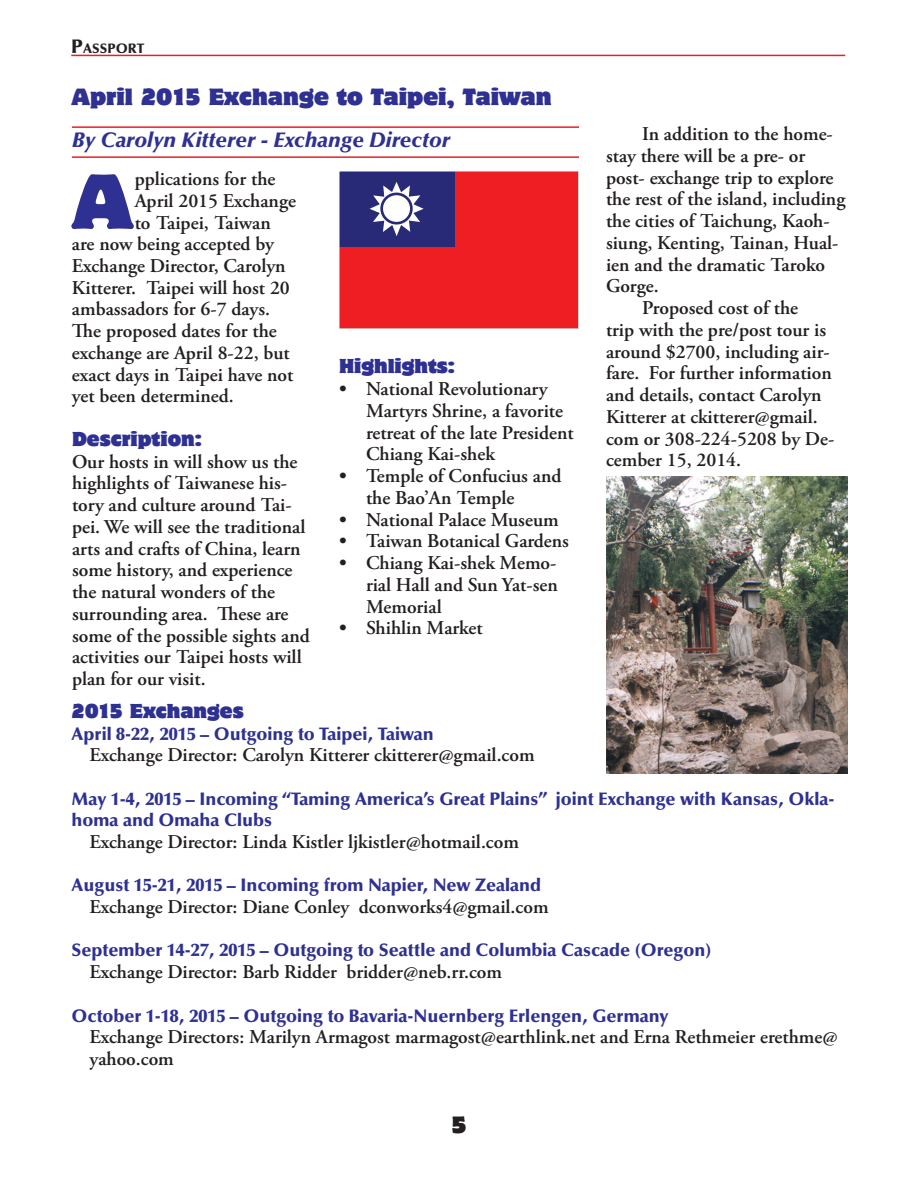
<style>
.page{position:relative;width:918px;height:1188px;background:#fff}
.page>*{position:absolute;margin:0;border:0;box-sizing:border-box;transform-origin:0 0}
.t1{font:69.15px "Motter Corpus Std";color:#2e3092}
.t2{font:italic 900 21px "Optima LT Std";color:#2e3092}
.t3{font:21px "Motter Corpus Std";color:#2e3092}
.t4{font:21px "Motter Corpus Std";color:#231f20}
.t5{font:600 19.5px/21.8px "Adobe Garamond Pro";color:#231f20}
.t6{font:900 18px/21.6px "Optima LT Std";color:#2e3092}
.t7{font:18px "Motter Corpus Std";color:#2e3092}
.t8{font:900 13.65px "Optima LT Std";color:#231f20}
.s1{font-size:19.5px}
</style>
<div class="page">
<hr style="left:71px;top:55px;width:774px;height:1px;background:#ee1d23">
<hr style="left:72px;top:126px;width:507px;height:2px;background:#ee1d23">
<hr style="left:72px;top:156px;width:507px;height:2px;background:#ee1d23">
<div style="left:339px;top:171px;width:240px;height:158px;background:#ee1e23"></div>
<div style="left:339px;top:171px;width:115px;height:76px;background:#292a77"></div>
<svg style="left:370px;top:182px;width:54px;height:54px"></svg>
<div style="left:339px;top:171px;width:240px;height:158px;border:1px solid #d2d3d3"></div>
<img style="left:606px;top:477px;width:241px;height:296px">
<p class="t8" style="left:71px;top:41px;width:75px"><span class="s1">P</span>ASSPORT</p>
<p class="t3" style="left:72px;top:84px;width:481px">April 2015 Exchange to Taipei, Taiwan</p>
<p class="t2" style="left:72px;top:128px;width:380px">By Carolyn Kitterer - Exchange Director</p>
<p class="t5" style="left:642px;top:123px;width:192px">In addition to the home-</p>
<p class="t5" style="left:606px;top:145px;width:201px">stay there will be a pre- or</p>
<p class="t5" style="left:606px;top:167px;width:229px">post- exchange trip to explore</p>
<p class="t5" style="left:606px;top:189px;width:241px">the rest of the island, including</p>
<p class="t5" style="left:606px;top:210px;width:225px">the cities of Taichung, Kaoh-</p>
<p class="t5" style="left:606px;top:232px;width:234px">siung, Kenting, Tainan, Hual-</p>
<p class="t5" style="left:606px;top:254px;width:221px">ien and the dramatic Taroko</p>
<p class="t5" style="left:606px;top:276px;width:54px">Gorge.</p>
<p class="t5" style="left:642px;top:297px;width:158px">Proposed cost of the</p>
<p class="t5" style="left:606px;top:319px;width:222px">trip with the pre/post tour is</p>
<p class="t5" style="left:606px;top:341px;width:225px">around $2700, including air-</p>
<p class="t5" style="left:606px;top:362px;width:227px">fare. For further information</p>
<p class="t5" style="left:606px;top:384px;width:217px">and details, contact Carolyn</p>
<p class="t5" style="left:606px;top:406px;width:213px">Kitterer at ckitterer@gmail.</p>
<p class="t5" style="left:606px;top:428px;width:230px">com or 308-224-5208 by De-</p>
<p class="t5" style="left:606px;top:449px;width:137px">cember 15, 2014.</p>
<h1 class="t1" style="left:72px;top:157px;width:63px">A</h1>
<p class="t5" style="left:135px;top:168px;width:142px">pplications for the</p>
<p class="t5" style="left:135px;top:190px;width:163px">April 2015 Exchange</p>
<p class="t5" style="left:135px;top:212px;width:138px">to Taipei, Taiwan</p>
<p class="t5" style="left:72px;top:233px;width:203px">are now being accepted by</p>
<p class="t5" style="left:72px;top:255px;width:215px">Exchange Director, Carolyn</p>
<p class="t5" style="left:72px;top:277px;width:219px">Kitterer. Taipei will host 20</p>
<p class="t5" style="left:72px;top:299px;width:200px">ambassadors for 6-7 days.</p>
<p class="t5" style="left:72px;top:320px;width:206px">The proposed dates for the</p>
<p class="t5" style="left:72px;top:342px;width:219px">exchange are April 8-22, but</p>
<p class="t5" style="left:72px;top:364px;width:223px">exact days in Taipei have not</p>
<p class="t5" style="left:72px;top:386px;width:163px">yet been determined.</p>
<p class="t7" style="left:72px;top:427px;width:131px">Description:</p>
<p class="t5" style="left:72px;top:451px;width:239px">Our hosts in will show us the highlights of Taiwanese his&shy;tory and culture around Tai&shy;pei. We will see the traditional arts and crafts of China, learn some history, and experience the natural wonders of the surrounding area. These are some of the possible sights and activities our Taipei hosts will plan for our visit.</p>
<p class="t7" style="left:339px;top:355px;width:118px">Highlights:</p>
<p class="t5" style="left:366px;top:378px;width:209px;text-indent:-27px">• National Revolutionary<br>Martyrs Shrine, a favorite retreat of the late President<br>Chiang Kai-shek</p>
<p class="t5" style="left:366px;top:465px;width:197px;text-indent:-27px">• Temple of Confucius and the Bao’An Temple</p>
<p class="t5" style="left:339px;top:509px;width:221px">• National Palace Museum</p>
<p class="t5" style="left:339px;top:531px;width:232px">• Taiwan Botanical Gardens</p>
<p class="t5" style="left:366px;top:552px;width:193px;text-align:justify;text-indent:-27px">• Chiang Kai-shek Memo&shy;rial Hall and Sun Yat-sen Memorial</p>
<p class="t5" style="left:339px;top:618px;width:145px">• Shihlin Market</p>
<p class="t7" style="left:72px;top:699px;width:174px">2015 Exchanges</p>
<p class="t6" style="left:72px;top:723px;width:364px">April 8-22, 2015 – Outgoing to Taipei, Taiwan</p>
<p class="t5" style="left:90px;top:744px;width:446px">Exchange Director: Carolyn Kitterer ckitterer@gmail.com</p>
<p class="t6" style="left:72px;top:788px;width:764px">May 1-4, 2015 – Incoming “Taming America’s Great Plains” joint Exchange with Kansas, Okla&shy;homa and Omaha Clubs</p>
<p class="t5" style="left:90px;top:831px;width:431px">Exchange Director: Linda Kistler ljkistler@hotmail.com</p>
<p class="t6" style="left:72px;top:875px;width:471px">August 15-21, 2015 – Incoming from Napier, New Zealand</p>
<p class="t5" style="left:90px;top:896px;width:460px">Exchange Director: Diane Conley dconworks4@gmail.com</p>
<p class="t6" style="left:72px;top:940px;width:641px">September 14-27, 2015 – Outgoing to Seattle and Columbia Cascade (Oregon)</p>
<p class="t5" style="left:90px;top:961px;width:414px">Exchange Director: Barb Ridder bridder@neb.rr.com</p>
<p class="t6" style="left:72px;top:1005px;width:598px">October 1-18, 2015 – Outgoing to Bavaria-Nuernberg Erlengen, Germany</p>
<p class="t5" style="left:90px;top:1026px;width:750px">Exchange Directors: Marilyn Armagost marmagost@earthlink.net and Erna Rethmeier erethme@ yahoo.com</p>
<p class="t4" style="left:451px;top:1111px;width:17px">5</p>
</div>
